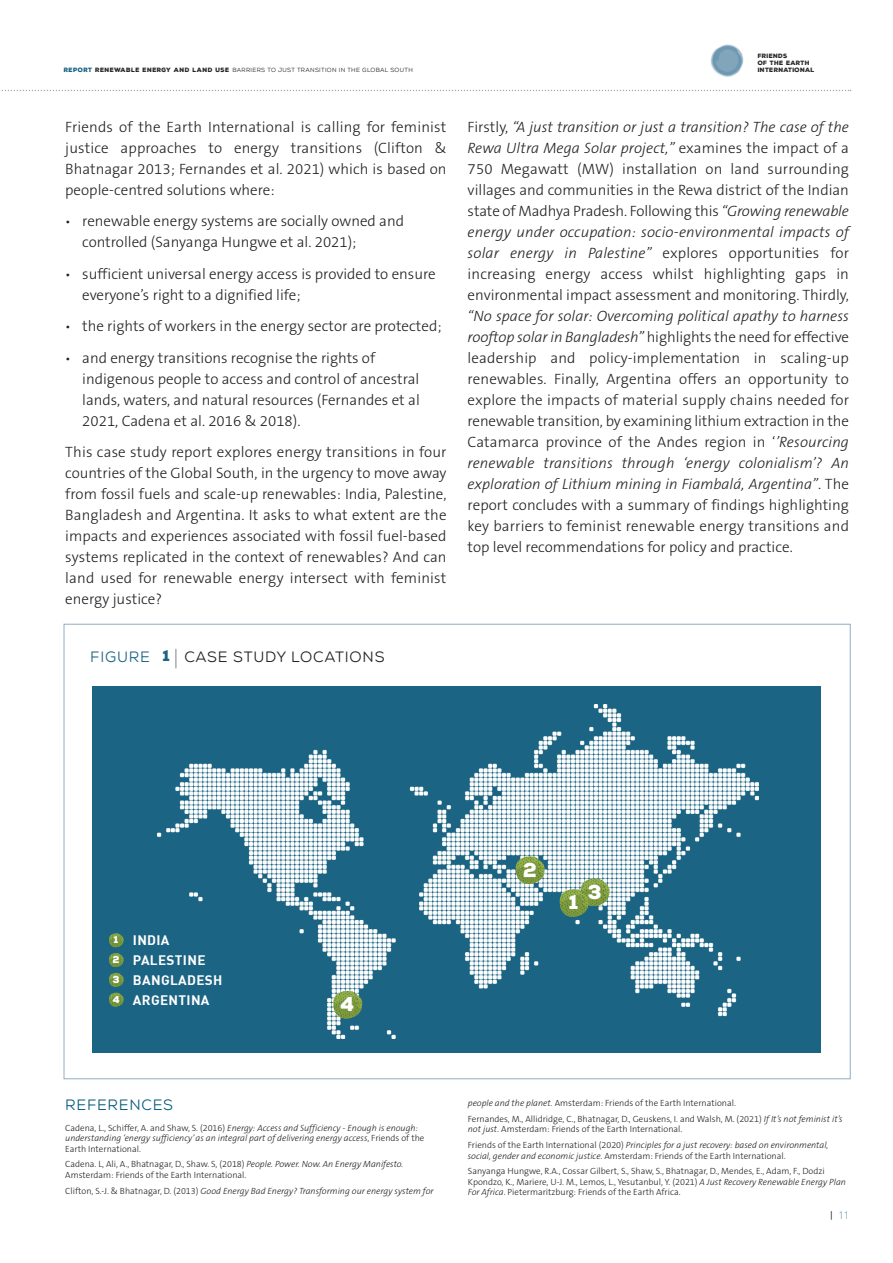
<style>
.page{position:relative;width:893px;height:1263px;background:#fff}
.page>*{position:absolute;margin:0;border:0;box-sizing:border-box;transform-origin:0 0}
.t1{font:900 19.5px "Nexa Rust Sans";color:#fff}
.t2{font:300 15px/21px "The Sans B3";color:#231f20;text-align:justify}
.t3{font:15px "Nexa Rust Sans";letter-spacing:.05em;color:#231f20}
.t4{font:15px "Nexa Rust Sans";letter-spacing:.045em;color:#0a5c7d}
.t5{font:15px "Nexa Rust Sans";letter-spacing:.05em;color:#1c6483}
.t6{font:900 15px "Nexa Rust Sans";color:#1c6483}
.t7{font:700 13.5px "DIN";letter-spacing:.025em;color:#fff}
.t8{font:300 10.5px "DIN";color:#628fab}
.t9{font:900 9.75px "Nexa Rust Sans";color:#fff}
.t10{font:300 9px/10.5px "The Sans B3";color:#231f20}
.t11{font:italic 300 9px/10.5px "The Sans B3";color:#231f20}
.t12{font:6px "Nexa Rust Sans";letter-spacing:.05em;color:#231f20}
.t13{font:6px/6.8px "Nexa Rust Sans Black 01";letter-spacing:.025em;color:#231f20}
.s1{font-family:"Nexa Rust Sans Black 01";color:#0a5c7d}
.s2{font-family:"Nexa Rust Sans Black 01"}
.s3{font-size:13.5px}
.s4{font-style:italic}
.s5{font-style:normal}
.s6{font-family:"Nexa Rust Sans";font-weight:400;color:#231f20}
</style>
<div class="page">
<svg style="left:1px;top:90px;width:850px;height:1px"></svg>
<img style="left:710px;top:44px;width:34px;height:33px">
<svg style="left:176px;top:649px;width:1px;height:19px"></svg>
<div style="left:92px;top:686px;width:729px;height:367px;background:#1c6483"></div>
<img style="left:158px;top:704px;width:600px;height:335px">
<svg style="left:515px;top:854px;width:31px;height:31px"></svg>
<svg style="left:559px;top:876px;width:52px;height:41px;background:#85a577"></svg>
<svg style="left:333px;top:989px;width:30px;height:30px"></svg>
<svg style="left:109px;top:933px;width:15px;height:74px"></svg>
<p class="t12" style="left:64px;top:66px;width:351px"><span class="s1">REPORT</span> <span class="s2">RENEWABLE ENERGY AND LAND USE</span> BARRIERS TO JUST TRANSITION IN THE GLOBAL SOUTH</p>
<p class="t2" style="left:65px;top:118px;width:383px">Friends of the Earth International is calling for feminist justice approaches to energy transitions (Clifton &amp; Bhatnagar 2013; Fernandes et al. 2021) which is based on people-centred solutions where:</p>
<p class="t2" style="left:82px;top:212px;width:323px;text-indent:-17px"><span class="s3">•</span> renewable energy systems are socially owned and controlled (Sanyanga Hungwe et al. 2021);</p>
<p class="t2" style="left:82px;top:265px;width:355px;text-indent:-17px"><span class="s3">•</span> sufficient universal energy access is provided to ensure everyone’s right to a dignified life;</p>
<p class="t2" style="left:65px;top:317px;width:378px"><span class="s3">•</span> the rights of workers in the energy sector are protected;</p>
<p class="t2" style="left:82px;top:349px;width:339px;text-align:left;text-indent:-17px"><span class="s3">•</span> and energy transitions recognise the rights of indigenous people to access and control of ancestral lands, waters, and natural resources (Fernandes et al 2021, Cadena et al. 2016 &amp; 2018).</p>
<p class="t2" style="left:65px;top:443px;width:383px">This case study report explores energy transitions in four countries of the Global South, in the urgency to move away from fossil fuels and scale-up renewables: India, Palestine, Bangladesh and Argentina. It asks to what extent are the impacts and experiences associated with fossil fuel-based systems replicated in the context of renewables? And can land used for renewable energy intersect with feminist energy justice?</p>
<p class="t5" style="left:90px;top:648px;width:61px">FIGURE</p>
<p class="t6" style="left:163px;top:647px;width:9px">1</p>
<p class="t3" style="left:184px;top:648px;width:202px">CASE STUDY LOCATIONS</p>
<p class="t13" style="left:758px;top:53px;width:58px">FRIENDS<br>OF THE EARTH<br>INTERNATIONAL</p>
<p class="t2" style="left:468px;top:118px;width:383px">Firstly, <span class="s4">“A just transition or just a transition? The case of the Rewa Ultra Mega Solar project,”</span> examines the impact of a 750 Megawatt (MW) installation on land surrounding villages and communities in the Rewa district of the Indian state of Madhya Pradesh. Following this <span class="s4">“Growing renewable energy under occupation: socio-environmental impacts of solar energy in Palestine”</span> explores opportunities for increasing energy access whilst highlighting gaps in environmental impact assessment and monitoring. Thirdly, <span class="s4">“No space for solar: Overcoming political apathy to harness rooftop solar in Bangladesh”</span> highlights the need for effective leadership and policy-implementation in scaling-up renewables. Finally, Argentina offers an opportunity to explore the impacts of material supply chains needed for renewable transition, by examining lithium extraction in the Catamarca province of the Andes region in ‘<span class="s4">’Resourcing renewable transitions through ‘energy colonialism’? An exploration of Lithium mining in Fiambalá, Argentina”</span>. The report concludes with a summary of findings highlighting key barriers to feminist renewable energy transitions and top level recommendations for policy and practice.</p>
<p class="t9" style="left:114px;top:934px;width:6px">1</p>
<p class="t7" style="left:133px;top:936px;width:38px">INDIA</p>
<p class="t9" style="left:113px;top:954px;width:8px">2</p>
<p class="t7" style="left:133px;top:955px;width:74px">PALESTINE</p>
<p class="t9" style="left:113px;top:974px;width:9px">3</p>
<p class="t7" style="left:133px;top:975px;width:91px">BANGLADESH</p>
<p class="t9" style="left:113px;top:994px;width:9px">4</p>
<p class="t7" style="left:133px;top:995px;width:78px">ARGENTINA</p>
<p class="t1" style="left:341px;top:993px;width:16px">4</p>
<p class="t1" style="left:523px;top:858px;width:15px">2</p>
<p class="t1" style="left:569px;top:891px;width:11px">1</p>
<p class="t1" style="left:588px;top:880px;width:15px">3</p>
<p class="t4" style="left:65px;top:1095px;width:109px">REFERENCES</p>
<p class="t11" style="left:65px;top:1123px;width:361px"><span class="s5">Cadena, L., Schiffer, A. and Shaw, S. (2016)</span> Energy: Access and Sufficiency - Enough is enough: understanding ‘energy sufficiency’ as an integral part of delivering energy access<span class="s5">, Friends of the<br>Earth International.</span></p>
<p class="t10" style="left:65px;top:1160px;width:340px">Cadena. L, Ali, A., Bhatnagar, D., Shaw. S, (2018) <span class="s4">People. Power. Now. An Energy Manifesto.<br></span>Amsterdam: Friends of the Earth International.</p>
<p class="t11" style="left:65px;top:1186px;width:370px"><span class="s5">Clifton, S.-J. &amp; Bhatnagar, D. (2013)</span> Good Energy Bad Energy? Transforming our energy system for</p>
<p class="t10" style="left:468px;top:1099px;width:270px"><span class="s4">people and the planet.</span> Amsterdam: Friends of the Earth International.</p>
<p class="t10" style="left:468px;top:1114px;width:376px">Fernandes, M., Allidridge, C., Bhatnagar, D., Geuskens, I. and Walsh, M. (2021) <span class="s4">If It’s not feminist it’s not just.</span> Amsterdam: Friends of the Earth International.</p>
<p class="t11" style="left:468px;top:1141px;width:362px"><span class="s5">Friends of the Earth International (2020)</span> Principles for a just recovery: based on environmental, social, gender and economic justice. <span class="s5">Amsterdam: Friends of the Earth International.</span></p>
<p class="t10" style="left:468px;top:1167px;width:380px">Sanyanga Hungwe, R.A., Cossar Gilbert, S., Shaw, S., Bhatnagar, D., Mendes, E., Adam, F., Dodzi<br>Kpondzo, K., Mariere, U-J. M., Lemos, L., Yesutanbul, Y. (2021) <span class="s4">A Just Recovery Renewable Energy Plan<br>For Africa</span>. Pietermaritzburg: Friends of the Earth Africa.</p>
<p class="t8" style="left:830px;top:1209px;width:20px"><span class="s6">|</span> 11</p>
</div>
